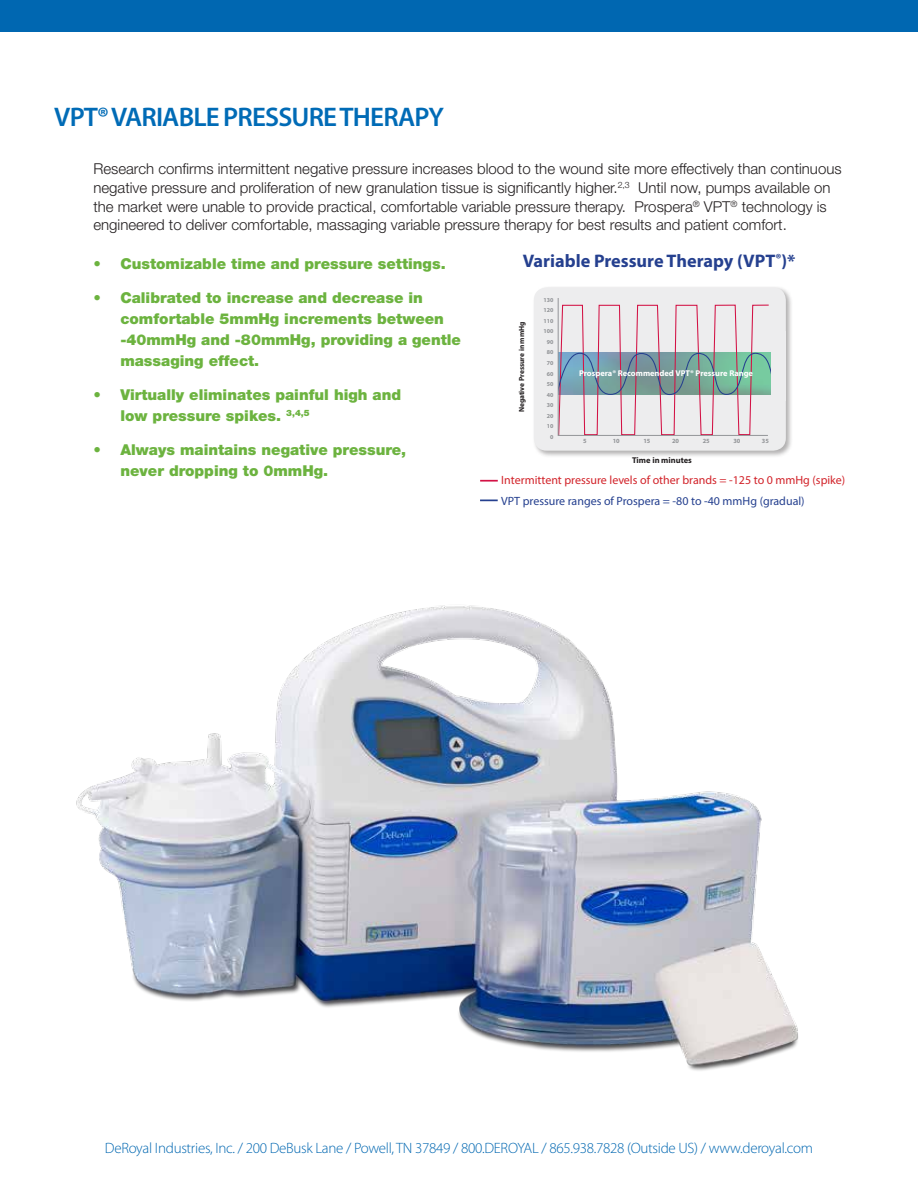
<style>
.page{position:relative;width:918px;height:1188px;background:#fff}
.page>*{position:absolute;margin:0;border:0;box-sizing:border-box;transform-origin:0 0}
.t1{font:600 27px "Myriad Pro";letter-spacing:-.03em;color:#006bb6}
.t2{font:700 18.3px "Myriad Pro";color:#25408f}
.t3{font:300 15px/18.8px "Helvetica Neue LT Std";color:#231f20}
.t4{font:900 15px/21px "Helvetica Neue LT Std";color:#6cb33f}
.t5{font:300 15px "Myriad Pro";letter-spacing:-.02em;color:#0067b1}
.t6{font:12px "Myriad Pro";color:#d2232a}
.t7{font:12px "Myriad Pro";color:#25408f}
.t8{font:700 8.4px "Myriad Pro";color:#fff}
.t9{font:700 8.4px "Myriad Pro";color:#231f20}
.t10{font:700 7.35px "Myriad Pro";color:#231f20}
.t11{font:700 6.3px "Myriad Pro";color:#939598}
.t12{font:700 6px/10.5px "Myriad Pro";color:#939598;text-align:right}
</style>
<div class="page">
<div style="left:532px;top:286px;width:262px;height:172px;background:#231f20;opacity:.35"></div>
<div style="left:534px;top:287px;width:252px;height:164px;background:#ededee;border-radius:13px"></div>
<svg style="left:480px;top:480px;width:18px;height:2px"></svg>
<svg style="left:480px;top:500px;width:18px;height:1px"></svg>
<svg style="left:557px;top:298px;width:214px;height:138px"></svg>
<img style="left:76px;top:605px;width:722px;height:466px">
<div style="left:0;top:0;width:918px;height:31px;background:#0067b1"></div>
<h1 class="t1" style="left:54px;top:100px;width:391px">VPT® VARIABLE PRESSURE THERAPY</h1>
<p class="t3" style="left:93px;top:159px;width:750px">Research confirms intermittent negative pressure increases blood to the wound site more effectively than continuous negative pressure and proliferation of new granulation tissue is significantly higher.<sup>2,3</sup> Until now, pumps available on the market were unable to provide practical, comfortable variable pressure therapy. Prospera<sup>®</sup> VPT<sup>®</sup> technology is engineered to deliver comfortable, massaging variable pressure therapy for best results and patient comfort.</p>
<p class="t4" style="left:93px;top:253px;width:354px">• Customizable time and pressure settings.</p>
<p class="t4" style="left:120px;top:287px;width:342px;text-indent:-27px">• Calibrated to increase and decrease in comfortable 5mmHg increments between -40mmHg and -80mmHg, providing a gentle massaging effect.</p>
<p class="t4" style="left:120px;top:384px;width:282px;text-indent:-27px">• Virtually eliminates painful high and low pressure spikes. <sup>3,4,5</sup></p>
<p class="t4" style="left:120px;top:439px;width:287px;text-indent:-27px">• Always maintains negative pressure, never dropping to 0mmHg.</p>
<p class="t2" style="left:523px;top:249px;width:274px">Variable Pressure Therapy (VPT<sup>®</sup>)*</p>
<p class="t12" style="left:543px;top:294px;width:12px">130<br>120<br>110<br>100<br>90<br>80<br>70<br>60<br>50<br>40<br>30<br>20<br>10<br>0</p>
<p class="t10" style="left:517px;top:412px;width:93px;rotate:-90deg">Negative Pressure in mmHg</p>
<p class="t8" style="left:579px;top:368px;width:176px">Prospera® Recommended VPT® Pressure Range</p>
<p class="t11" style="left:583px;top:436px;width:5px">5</p>
<p class="t11" style="left:613px;top:436px;width:9px">10</p>
<p class="t11" style="left:643px;top:436px;width:9px">15</p>
<p class="t11" style="left:672px;top:436px;width:9px">20</p>
<p class="t11" style="left:703px;top:436px;width:9px">25</p>
<p class="t11" style="left:733px;top:436px;width:9px">30</p>
<p class="t11" style="left:762px;top:436px;width:9px">35</p>
<p class="t6" style="left:501px;top:473px;width:346px">Intermittent pressure levels of other brands = -125 to 0 mmHg (spike)</p>
<p class="t7" style="left:501px;top:494px;width:305px">VPT pressure ranges of Prospera = -80 to -40 mmHg (gradual)</p>
<p class="t9" style="left:632px;top:455px;width:61px">Time in minutes</p>
<p class="t5" style="left:105px;top:1139px;width:710px">DeRoyal Industries, Inc. / 200 DeBusk Lane / Powell, TN 37849 / 800.DEROYAL / 865.938.7828 (Outside US) / www.deroyal.com</p>
</div>
